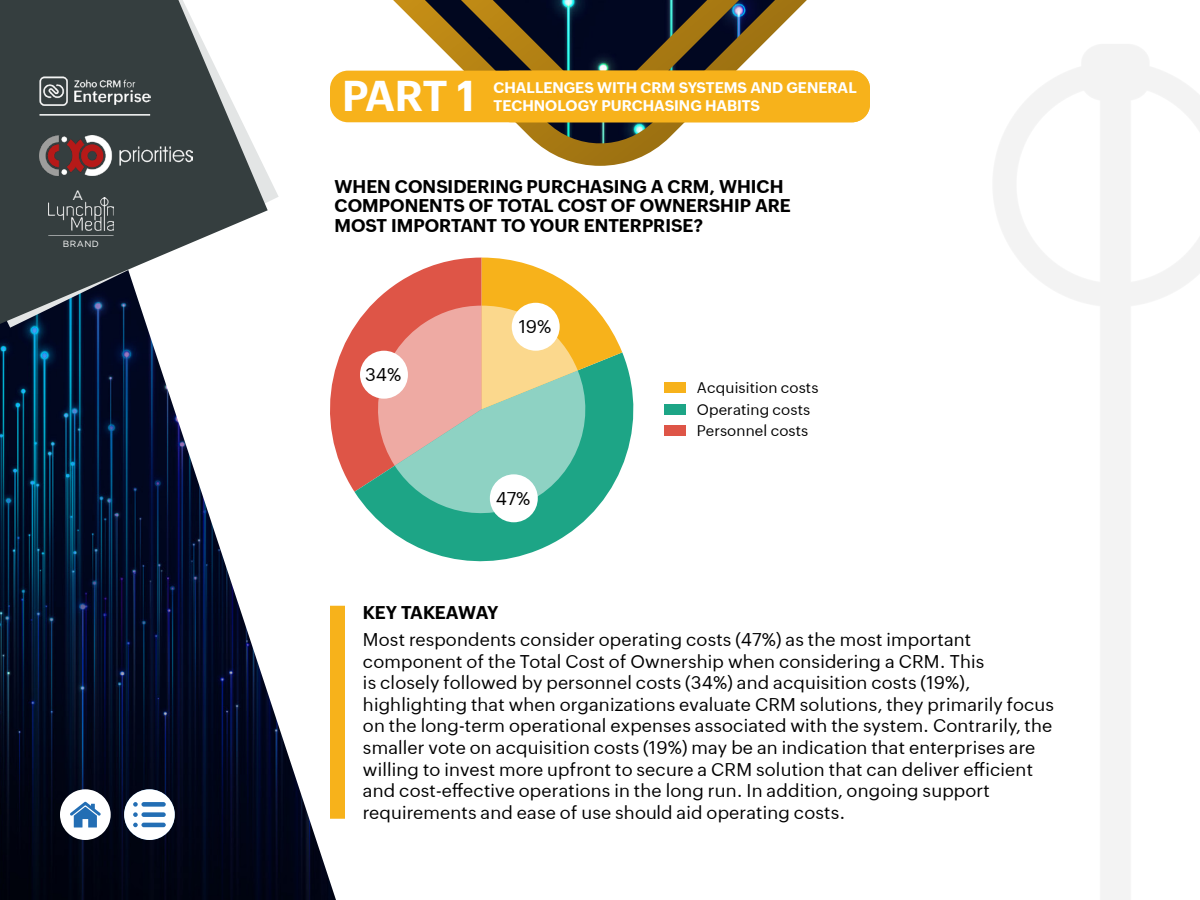
<style>
.page{position:relative;width:1200px;height:900px;background:#fff}
.page>*{position:absolute;margin:0;border:0;box-sizing:border-box;transform-origin:0 0}
.t1{font:700 42px "Zoho Puvi";color:#fff}
.t2{font:18px/21.6px "Zoho Puvi";letter-spacing:.01em;color:#000}
.t3{font:700 18px/19.5px "Zoho Puvi";color:#000}
.t4{font:700 18px "Zoho Puvi";letter-spacing:-.025em;color:#000}
.t5{font:700 15px/18px "Zoho Puvi";color:#fff}
.t6{font:15px/21.3px "Zoho Puvi";letter-spacing:.01em;color:#000}
.t7{font:13.5px "Gotham";color:#fff}
.t8{font:9px "Gotham";letter-spacing:.05em;color:#fff}
</style>
<div class="page">
<svg style="left:0;top:257px;width:492px;height:643px"></svg>
<svg style="left:330px;top:0;width:540px;height:166px"></svg>
<svg style="left:0;top:176px;width:279px;height:152px"></svg>
<svg style="left:0;top:0;width:268px;height:327px;fill:#353e3f"></svg>
<img style="left:39px;top:135px;width:154px;height:40px">
<hr style="left:39px;top:114px;width:111px;height:2px;background:#fff">
<img style="left:48px;top:197px;width:66px;height:33px">
<svg style="left:48px;top:235px;width:66px;height:1px"></svg>
<img style="left:39px;top:76px;width:111px;height:29px">
<svg style="left:60px;top:789px;width:51px;height:51px"></svg>
<svg style="left:124px;top:789px;width:51px;height:51px"></svg>
<div style="left:330px;top:71px;width:540px;height:51px;background:#f7b21b;border-radius:18px"></div>
<svg style="left:354px;top:352px;width:280px;height:225px"></svg>
<div style="left:664px;top:382px;width:22px;height:11px;background:#f7b21b"></div>
<div style="left:664px;top:404px;width:22px;height:11px;background:#1da586"></div>
<div style="left:664px;top:425px;width:22px;height:11px;background:#de5547"></div>
<svg style="left:309px;top:258px;width:313px;height:266px"></svg>
<div style="left:360px;top:351px;width:48px;height:48px;background:#fff;border-radius:50%"></div>
<div style="left:490px;top:474px;width:48px;height:48px;background:#fff;border-radius:50%"></div>
<div style="left:512px;top:303px;width:48px;height:48px;background:#fff;border-radius:50%"></div>
<div style="left:330px;top:606px;width:15px;height:213px;background:#f7b21b"></div>
<p class="t7" style="left:72px;top:186px;width:12px">A</p>
<p class="t8" style="left:63px;top:238px;width:37px">BRAND</p>
<h1 class="t1" style="left:342px;top:64px;width:135px">PART 1</h1>
<p class="t5" style="left:494px;top:77px;width:365px">CHALLENGES WITH CRM SYSTEMS AND GENERAL<br>TECHNOLOGY PURCHASING HABITS</p>
<p class="t3" style="left:335px;top:175px;width:458px">WHEN CONSIDERING PURCHASING A CRM, WHICH<br>COMPONENTS OF TOTAL COST OF OWNERSHIP ARE<br>MOST IMPORTANT TO YOUR ENTERPRISE?</p>
<p class="t2" style="left:365px;top:362px;width:38px">34%</p>
<p class="t2" style="left:519px;top:314px;width:34px">19%</p>
<p class="t2" style="left:496px;top:486px;width:36px">47%</p>
<p class="t4" style="left:363px;top:598px;width:137px">KEY TAKEAWAY</p>
<p class="t6" style="left:697px;top:376px;width:123px">Acquisition costs<br>Operating costs<br>Personnel costs</p>
<p class="t2" style="left:363px;top:627px;width:693px">Most respondents consider operating costs (47%) as the most important component of the Total Cost of Ownership when considering a CRM. This<br>is closely followed by personnel costs (34%) and acquisition costs (19%), highlighting that when organizations evaluate CRM solutions, they primarily focus on the long-term operational expenses associated with the system. Contrarily, the smaller vote on acquisition costs (19%) may be an indication that enterprises are willing to invest more upfront to secure a CRM solution that can deliver efficient and cost-effective operations in the long run. In addition, ongoing support requirements and ease of use should aid operating costs.</p>
</div>
